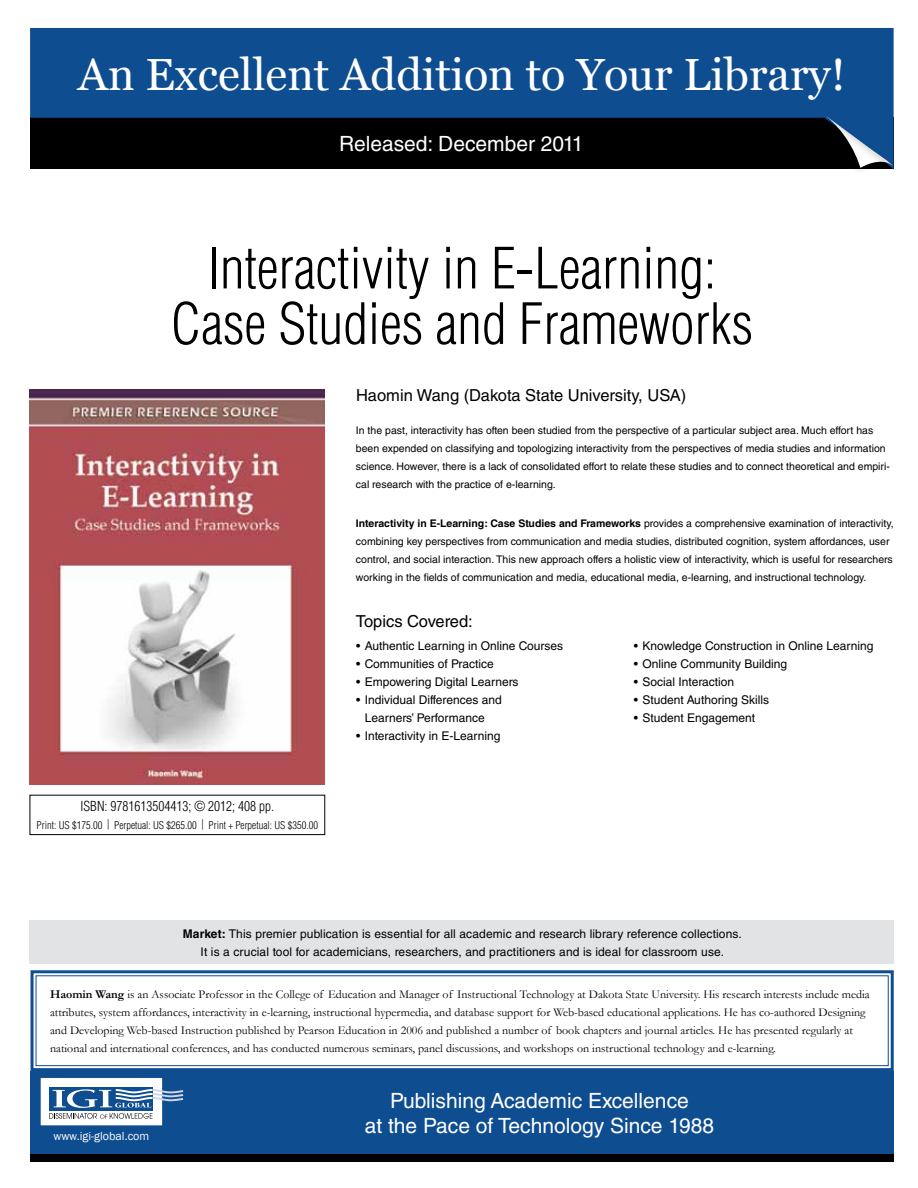
<style>
.page{position:relative;width:918px;height:1188px;background:#fff}
.page>*{position:absolute;margin:0;border:0;box-sizing:border-box;transform-origin:0 0}
.t1{font:300 condensed 55.5px/55.5px "Helvetica LT Std";color:#000;text-align:center}
.t2{font:45px "Vani";color:#fff}
.t3{font:21px/25.2px "Helvetica LT Std";color:#fff;text-align:center}
.t4{font:16.5px "Helvetica LT Std";color:#000}
.t5{font:300 condensed 13.5px "Helvetica LT Std";color:#000}
.t6{font:12px/18px "Garamond";color:#000}
.t7{font:12px/18px "Helvetica LT Std";color:#000;text-align:center}
.t8{font:12px "Franklin Gothic";color:#fff}
.t9{font:10.5px/18px "Helvetica LT Std";color:#000}
.t10{font:300 condensed 10.5px "Helvetica LT Std";color:#000}
.s1{font-weight:700}
</style>
<div class="page">
<div style="left:30px;top:920px;width:864px;height:44px;background:#e2e3e4"></div>
<div style="left:30px;top:1071px;width:864px;height:83px;background:#0f4d91"></div>
<div style="left:40px;top:1078px;width:123px;height:48px;background:#fff"></div>
<div style="left:40px;top:1077px;width:123px;height:49px;border:1px solid #0e4d90"></div>
<div style="left:49px;top:1087px;width:103px;height:23px;background:#0e4d90"></div>
<svg style="left:49px;top:1089px;width:134px;height:30px"></svg>
<svg style="left:30px;top:28px;width:864px;height:141px;background:#09325f"></svg>
<div style="left:816px;top:111px;width:78px;height:63px;background:#000;opacity:.2"></div>
<svg style="left:824px;top:115px;width:69px;height:53px;background:#2f4d6d"></svg>
<svg style="left:30px;top:970px;width:864px;height:101px"></svg>
<div style="left:36px;top:975px;width:853px;height:91px;border:1px solid #0f4d91"></div>
<img style="left:29px;top:389px;width:296px;height:395px">
<div style="left:30px;top:795px;width:295px;height:40px;border:1px solid #000"></div>
<div style="left:30px;top:1154px;width:864px;height:8px;background:#000"></div>
<h2 class="t2" style="left:78px;top:48px;width:769px">An Excellent Addition to Your Library!</h2>
<h3 class="t3" style="left:339px;top:131px;width:246px">Released: December 2011</h3>
<h1 class="t1" style="left:171px;top:240px;width:584px">Interactivity in E-Learning:<br>Case Studies and Frameworks</h1>
<p class="t5" style="left:81px;top:797px;width:195px">ISBN: 9781613504413; © 2012; 408 pp.</p>
<p class="t10" style="left:37px;top:818px;width:283px">Print: US $175.00 | Perpetual: US $265.00 | Print + Perpetual: US $350.00</p>
<h3 class="t4" style="left:356px;top:386px;width:332px">Haomin Wang (Dakota State University, USA)</h3>
<p class="t9" style="left:356px;top:421px;width:536px">In the past, interactivity has often been studied from the perspective of a particular subject area. Much effort has been expended on classifying and topologizing interactivity from the perspectives of media studies and information science. However, there is a lack of consolidated effort to relate these studies and to connect theoretical and empiri&shy;cal research with the practice of e-learning.</p>
<p class="t9" style="left:356px;top:514px;width:539px"><span class="s1">Interactivity in E-Learning: Case Studies and Frameworks</span> provides a comprehensive examination of interactivity, combining key perspectives from communication and media studies, distributed cognition, system affordances, user control, and social interaction. This new approach offers a holistic view of interactivity, which is useful for researchers working in the fields of communication and media, educational media, e-learning, and instructional technology.</p>
<h3 class="t4" style="left:356px;top:611px;width:118px">Topics Covered:</h3>
<p class="t7" style="left:356px;top:636px;width:208px">• Authentic Learning in Online Courses</p>
<p class="t7" style="left:356px;top:654px;width:139px">• Communities of Practice</p>
<p class="t7" style="left:356px;top:672px;width:164px">• Empowering Digital Learners</p>
<p class="t7" style="left:365px;top:690px;width:138px;text-align:left;text-indent:-9px">• Individual Differences and<br>Learners’ Performance</p>
<p class="t7" style="left:356px;top:726px;width:146px">• Interactivity in E-Learning</p>
<p class="t7" style="left:634px;top:636px;width:241px">• Knowledge Construction in Online Learning</p>
<p class="t7" style="left:634px;top:654px;width:155px">• Online Community Building</p>
<p class="t7" style="left:634px;top:672px;width:102px">• Social Interaction</p>
<p class="t7" style="left:634px;top:690px;width:137px">• Student Authoring Skills</p>
<p class="t7" style="left:634px;top:708px;width:123px">• Student Engagement</p>
<p class="t7" style="left:183px;top:924px;width:560px"><span class="s1">Market:</span> This premier publication is essential for all academic and research library reference collections.<br>It is a crucial tool for academicians, researchers, and practitioners and is ideal for classroom use.</p>
<p class="t6" style="left:50px;top:985px;width:821px"><span class="s1">Haomin Wang</span> is an Associate Professor in the College of Education and Manager of Instructional Technology at Dakota State University. His research interests include media attributes, system affordances, interactivity in e-learning, instructional hypermedia, and database support for Web-based educational applications. He has co-authored Designing and Developing Web-based Instruction published by Pearson Education in 2006 and published a number of book chapters and journal articles. He has presented regularly at national and international conferences, and has conducted numerous seminars, panel discussions, and workshops on instructional technology and e-learning.</p>
<p class="t8" style="left:53px;top:1128px;width:97px">www.igi-global.com</p>
<h3 class="t3" style="left:365px;top:1088px;width:351px">Publishing Academic Excellence<br>at the Pace of Technology Since 1988</h3>
</div>
